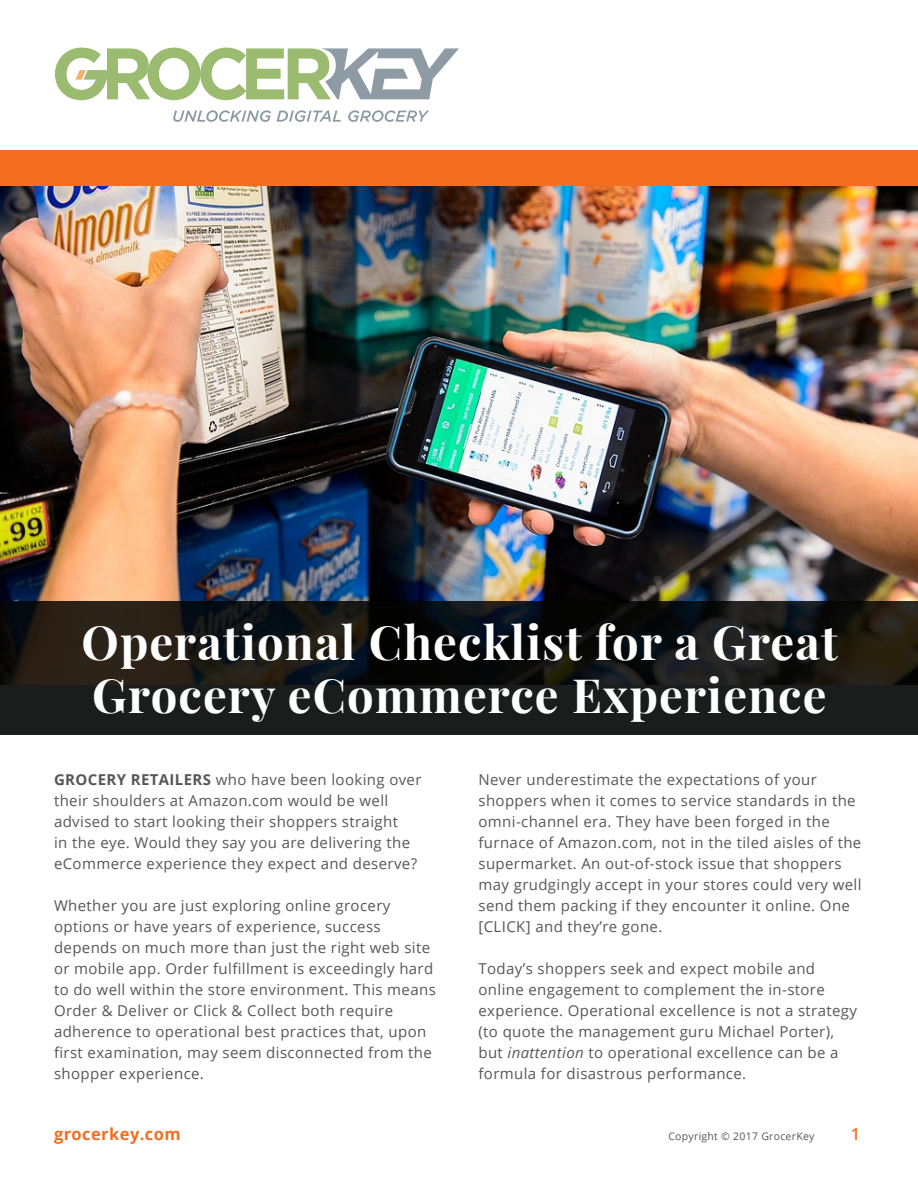
<style>
.page{position:relative;width:918px;height:1188px;background:#fff}
.page>*{position:absolute;margin:0;border:0;box-sizing:border-box;transform-origin:0 0}
.t1{font:700 47.25px/53.6px "Playfair Display";letter-spacing:.025em;color:#fff}
.t2{font:700 16.5px "Open Sans";letter-spacing:.025em;color:#f36e21}
.t3{font:600 16.5px "Open Sans";color:#f36e21}
.t4{font:15px/21px "Open Sans";letter-spacing:.025em;color:#575659}
.t5{font:10.5px "Open Sans";letter-spacing:.025em;color:#575659}
.s1{font-weight:700}
.s2{font-style:italic}
</style>
<div class="page">
<svg style="left:173px;top:110px;width:168px;height:12px"></svg>
<svg style="left:348px;top:110px;width:81px;height:12px"></svg>
<svg style="left:55px;top:48px;width:404px;height:52px"></svg>
<img style="left:0;top:186px;width:918px;height:415px">
<div style="left:0;top:150px;width:918px;height:36px;background:#f36e21"></div>
<svg style="left:0;top:601px;width:918px;height:134px;background:#171816"></svg>
<p class="t1" style="left:81px;top:615px;width:758px">Operational Checklist for a Great<br>Grocery eCommerce Experience</p>
<p class="t4" style="left:54px;top:769px;width:369px"><span class="s1">GROCERY RETAILERS</span> who have been looking over their shoulders at Amazon.com would be well advised to start looking their shoppers straight<br>in the eye. Would they say you are delivering the eCommerce experience they expect and deserve?</p>
<p class="t4" style="left:54px;top:895px;width:383px">Whether you are just exploring online grocery options or have years of experience, success depends on much more than just the right web site or mobile app. Order fulfillment is exceedingly hard to do well within the store environment. This means Order &amp; Deliver or Click &amp; Collect both require adherence to operational best practices that, upon first examination, may seem disconnected from the shopper experience.</p>
<p class="t4" style="left:478px;top:769px;width:385px">Never underestimate the expectations of your shoppers when it comes to service standards in the omni-channel era. They have been forged in the furnace of Amazon.com, not in the tiled aisles of the supermarket. An out-of-stock issue that shoppers may grudgingly accept in your stores could very well send them packing if they encounter it online. One [CLICK] and they’re gone.</p>
<p class="t4" style="left:478px;top:958px;width:380px">Today’s shoppers seek and expect mobile and online engagement to complement the in-store experience. Operational excellence is not a strategy (to quote the management guru Michael Porter), but <span class="s2">inattention</span> to operational excellence can be a formula for disastrous performance.</p>
<p class="t2" style="left:54px;top:1123px;width:128px">grocerkey.com</p>
<p class="t5" style="left:668px;top:1129px;width:148px">Copyright © 2017 GrocerKey</p>
<p class="t3" style="left:851px;top:1123px;width:11px">1</p>
</div>
